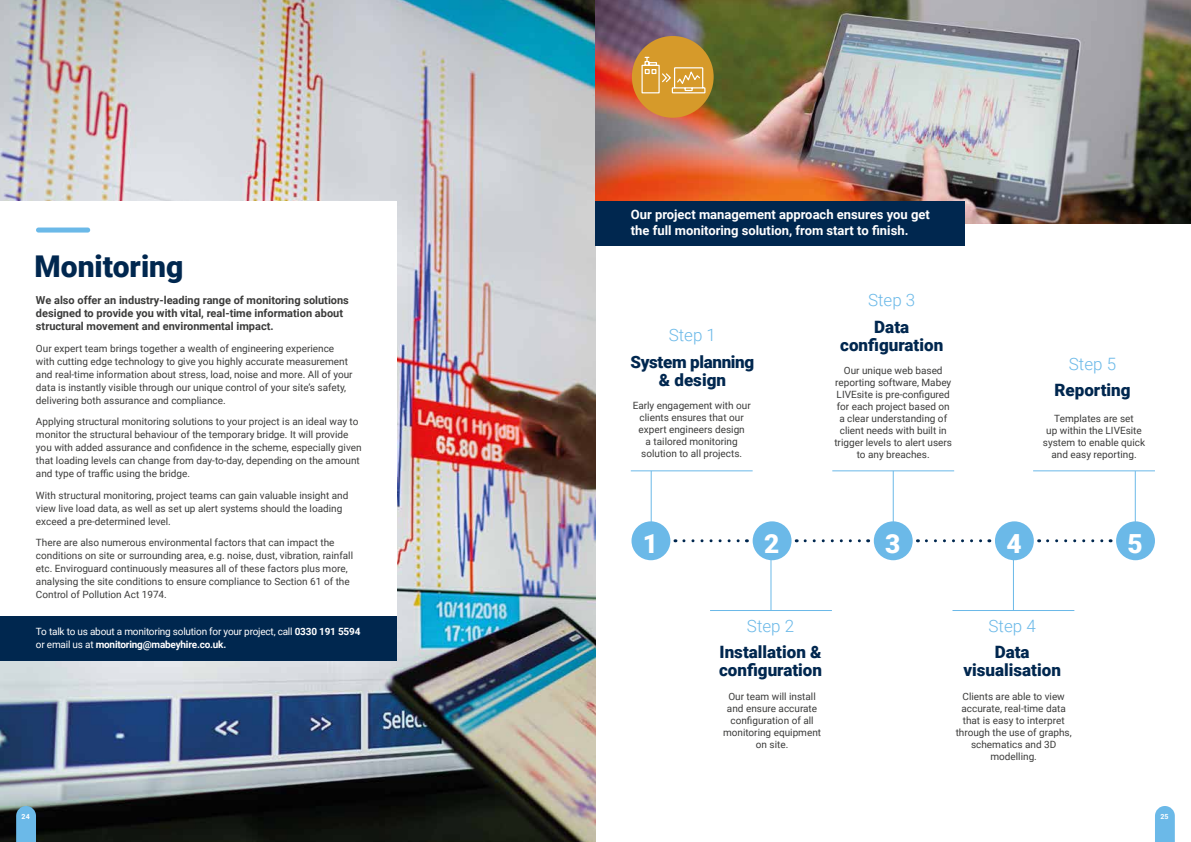
<style>
.page{position:relative;width:1191px;height:842px;background:#fff}
.page>*{position:absolute;margin:0;border:0;box-sizing:border-box;transform-origin:0 0}
.t1{font:900 30px "Roboto";color:#00274f}
.t2{font:900 26.3px "Roboto";color:#fff}
.t3{font:900 17px/18px "Roboto";color:#00274f;text-align:center}
.t4{font:300 17px "Roboto";color:#6bb9e8}
.t5{font:900 17px/18px "Roboto";letter-spacing:-.02em;color:#00274f;text-align:center}
.t6{font:700 13px/16px "Roboto";color:#fff}
.t7{font:700 11px/13.2px "Roboto";color:#3c3c3b}
.t8{font:10px/12px "Roboto";color:#3c3c3b;text-align:center}
.t9{font:10px/13px "Roboto";letter-spacing:-.02em;color:#fff}
.t10{font:700 7px "Roboto";color:#fff}
.s1{font-weight:700}
</style>
<div class="page">
<img style="left:0;top:0;width:595px;height:842px">
<div style="left:0;top:201px;width:397px;height:421px;background:#fff"></div>
<img style="left:595px;top:0;width:596px;height:223px">
<div style="left:0;top:617px;width:397px;height:44px;background:#00274f"></div>
<div style="left:595px;top:201px;width:370px;height:44px;background:#00274f"></div>
<div style="left:36px;top:228px;width:54px;height:5px;background:#6bb9e8;border-radius:3px"></div>
<svg style="left:16px;top:806px;width:20px;height:36px"></svg>
<svg style="left:1155px;top:806px;width:19px;height:36px"></svg>
<hr style="left:1135px;top:471px;width:1px;height:71px;background:#6bb9e8">
<hr style="left:893px;top:471px;width:1px;height:71px;background:#6bb9e8">
<hr style="left:1013px;top:539px;width:1px;height:71px;background:#6bb9e8">
<hr style="left:770px;top:539px;width:1px;height:71px;background:#6bb9e8">
<hr style="left:651px;top:471px;width:1px;height:71px;background:#6bb9e8">
<hr style="left:1033px;top:471px;width:122px;height:1px;background:#6bb9e8">
<hr style="left:832px;top:471px;width:122px;height:1px;background:#6bb9e8">
<hr style="left:952px;top:610px;width:122px;height:1px;background:#6bb9e8">
<hr style="left:710px;top:610px;width:122px;height:1px;background:#6bb9e8">
<hr style="left:631px;top:471px;width:121px;height:1px;background:#6bb9e8">
<svg style="left:1047px;top:539px;width:64px;height:3px"></svg>
<svg style="left:926px;top:539px;width:63px;height:3px"></svg>
<svg style="left:805px;top:539px;width:63px;height:3px"></svg>
<svg style="left:684px;top:539px;width:63px;height:3px"></svg>
<div style="left:631px;top:521px;width:39px;height:39px;background:#6bb9e8;border-radius:50%"></div>
<div style="left:752px;top:521px;width:39px;height:39px;background:#6bb9e8;border-radius:50%"></div>
<div style="left:873px;top:521px;width:39px;height:39px;background:#6bb9e8;border-radius:50%"></div>
<div style="left:995px;top:521px;width:38px;height:39px;background:#6bb9e8;border-radius:50%"></div>
<div style="left:1116px;top:521px;width:39px;height:39px;background:#6bb9e8;border-radius:50%"></div>
<div style="left:632px;top:36px;width:81px;height:82px;background:#d69a2a;border-radius:50%"></div>
<svg style="left:641px;top:56px;width:65px;height:38px"></svg>
<h1 class="t1" style="left:35px;top:245px;width:150px">Monitoring</h1>
<p class="t7" style="left:36px;top:293px;width:314px">We also offer an industry-leading range of monitoring solutions designed to provide you with vital, real-time information about structural movement and environmental impact.</p>
<p class="t8" style="left:36px;top:341px;width:318px;line-height:13px;text-align:left">Our expert team brings together a wealth of engineering experience with cutting edge technology to give you highly accurate measurement and real-time information about stress, load, noise and more. All of your data is instantly visible through our unique control of your site’s safety, delivering both assurance and compliance.</p>
<p class="t8" style="left:36px;top:415px;width:327px;line-height:13px;text-align:left">Applying structural monitoring solutions to your project is an ideal way to monitor the structural behaviour of the temporary bridge. It will provide you with added assurance and confidence in the scheme, especially given that loading levels can change from day-to-day, depending on the amount and type of traffic using the bridge.</p>
<p class="t8" style="left:36px;top:488px;width:314px;line-height:13px;text-align:left">With structural monitoring, project teams can gain valuable insight and view live load data, as well as set up alert systems should the loading exceed a pre-determined level.</p>
<p class="t8" style="left:36px;top:536px;width:319px;line-height:13px;text-align:left">There are also numerous environmental factors that can impact the conditions on site or surrounding area, e.g. noise, dust, vibration, rainfall etc. Enviroguard continuously measures all of these factors plus more, analysing the site conditions to ensure compliance to Section 61 of the Control of Pollution Act 1974.</p>
<p class="t9" style="left:36px;top:625px;width:326px">To talk to us about a monitoring solution for your project, call <span class="s1">0330 191 5594 </span>or email us at <span class="s1">monitoring@mabeyhire.co.uk.</span></p>
<h3 class="t6" style="left:631px;top:206px;width:301px">Our project management approach ensures you get the full monitoring solution, from start to finish.</h3>
<h3 class="t4" style="left:669px;top:323px;width:49px">Step 1</h3>
<h3 class="t5" style="left:630px;top:352px;width:125px">System planning &amp; design</h3>
<p class="t8" style="left:632px;top:399px;width:120px">Early engagement with our clients ensures that our expert engineers design<br>a tailored monitoring solution to all projects.</p>
<h3 class="t4" style="left:868px;top:288px;width:49px">Step 3</h3>
<h3 class="t3" style="left:840px;top:317px;width:105px">Data configuration</h3>
<p class="t8" style="left:834px;top:364px;width:119px">Our unique web based reporting software, Mabey<br>LIVEsite is pre-configured for each project based on a clear understanding of client needs with built in trigger levels to alert users to any breaches.</p>
<h3 class="t4" style="left:1069px;top:352px;width:49px">Step 5</h3>
<h3 class="t3" style="left:1054px;top:380px;width:78px">Reporting</h3>
<p class="t8" style="left:1043px;top:412px;width:104px">Templates are set<br>up within the LIVEsite system to enable quick and easy reporting.</p>
<h2 class="t2" style="left:643px;top:525px;width:17px">1</h2>
<h2 class="t2" style="left:764px;top:525px;width:17px">2</h2>
<h2 class="t2" style="left:885px;top:525px;width:17px">3</h2>
<h2 class="t2" style="left:1006px;top:525px;width:17px">4</h2>
<h2 class="t2" style="left:1127px;top:525px;width:17px">5</h2>
<h3 class="t4" style="left:747px;top:614px;width:49px">Step 2</h3>
<h3 class="t3" style="left:719px;top:643px;width:105px;text-align:left">Installation &amp; configuration</h3>
<h3 class="t4" style="left:988px;top:614px;width:49px">Step 4</h3>
<h3 class="t3" style="left:963px;top:643px;width:99px">Data visualisation</h3>
<p class="t8" style="left:723px;top:690px;width:100px">Our team will install and ensure accurate configuration of all monitoring equipment on site.</p>
<p class="t8" style="left:955px;top:690px;width:117px">Clients are able to view accurate, real-time data that is easy to interpret through the use of graphs, schematics and 3D modelling.</p>
<p class="t10" style="left:22px;top:811px;width:10px">24</p>
<p class="t10" style="left:1160px;top:811px;width:10px">25</p>
</div>
